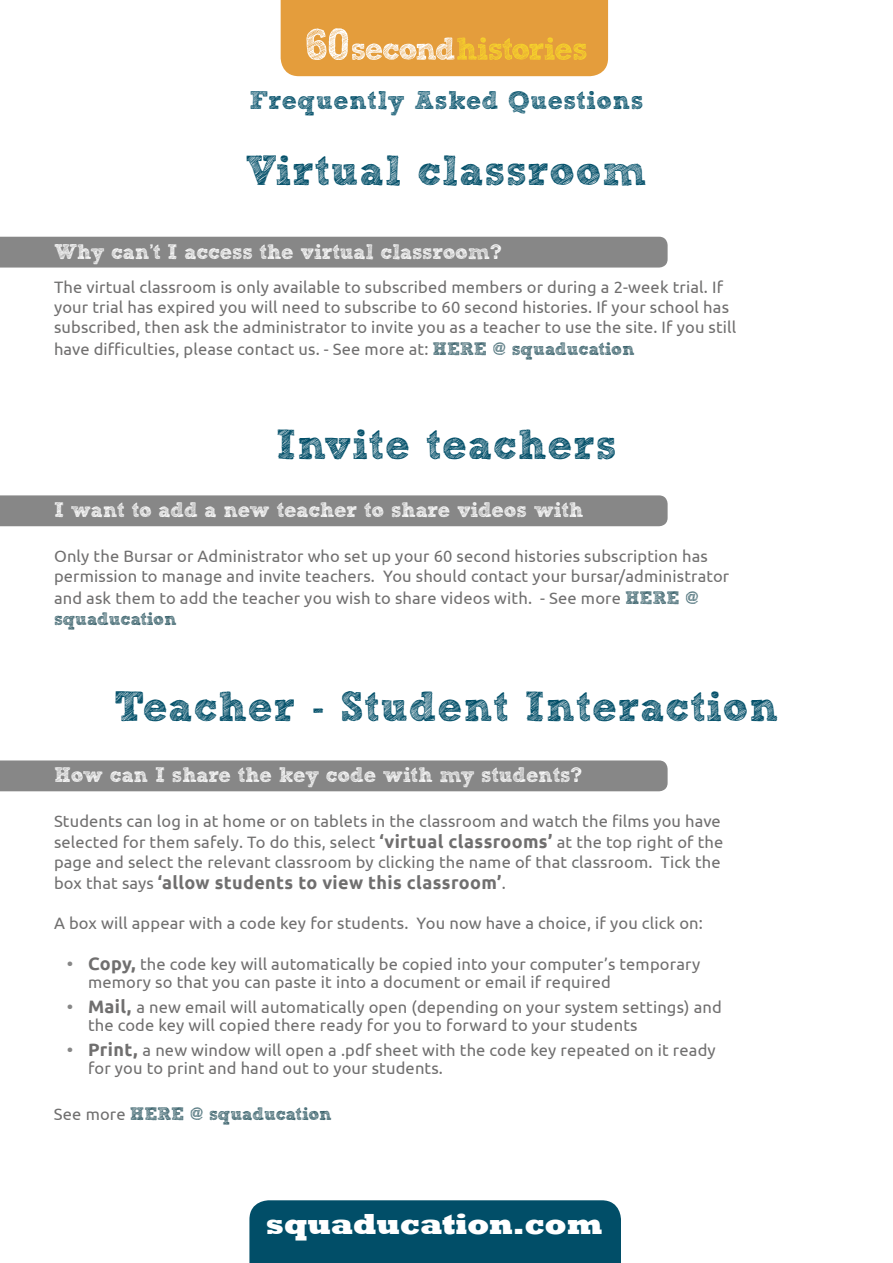
<style>
.page{position:relative;width:893px;height:1263px;background:#fff}
.page>*{position:absolute;margin:0;border:0;box-sizing:border-box;transform-origin:0 0}
.t1{font:700 42px "Sketch Block";letter-spacing:.02em;color:#014e68}
.t2{font:800 29.85px "Rockwell";letter-spacing:-.01em;color:#fff}
.t3{font:700 25.5px "Sketch Block";letter-spacing:.02em;color:#014e68}
.t4{font:700 21px "Sketch Block";letter-spacing:-.01em;color:#fff}
.t5{font:700 18px "Ubuntu";letter-spacing:.02em;color:#706f6f}
.t6{font:700 18px "Sketch Block";letter-spacing:-.01em;color:#345d67}
.t7{font:16.5px/19.8px "Ubuntu";letter-spacing:.01em;color:#706f6f}
.s1{font-family:"Sketch Block";font-weight:700;font-size:18px;color:#345d67}
.s2{font-weight:700;font-size:18px}
.s3{font-weight:400;font-size:16.5px}
.s4{font-size:18px;color:#878787}
.s5{font-family:"Ubuntu";font-weight:400;font-size:16.5px;color:#706f6f}
</style>
<div class="page">
<svg style="left:281px;top:0;width:327px;height:76px;background:#e6a547"></svg>
<div style="left:249px;top:1200px;width:372px;height:63px;background:#014e68"></div>
<div style="left:0;top:237px;width:668px;height:31px;background:#878787"></div>
<div style="left:0;top:495px;width:668px;height:31px;background:#878787"></div>
<div style="left:0;top:760px;width:668px;height:31px;background:#878787"></div>
<h3 class="t3" style="left:250px;top:84px;width:395px">Frequently Asked Questions</h3>
<h1 class="t1" style="left:246px;top:144px;width:403px">Virtual classroom</h1>
<p class="t4" style="left:54px;top:238px;width:449px">Why can’t I access the virtual classroom?</p>
<p class="t7" style="left:54px;top:277px;width:684px">The virtual classroom is only available to subscribed members or during a 2-week trial. If your trial has expired you will need to subscribe to 60 second histories. If your school has subscribed, then ask the administrator to invite you as a teacher to use the site. If you still</p>
<p class="t7" style="left:54px;top:338px;width:582px">have difficulties, please contact us. - See more at: <span class="s1">HERE @ squaducation</span></p>
<h1 class="t1" style="left:276px;top:419px;width:342px">Invite teachers</h1>
<p class="t4" style="left:54px;top:497px;width:531px">I want to add a new teacher to share videos with</p>
<p class="t7" style="left:54px;top:546px;width:677px">Only the Bursar or Administrator who set up your 60 second histories subscription has permission to manage and invite teachers. You should contact your bursar/administrator</p>
<p class="t7" style="left:54px;top:587px;width:646px">and ask them to add the teacher you wish to share videos with. - See more <span class="s1">HERE @</span></p>
<p class="t6" style="left:54px;top:608px;width:124px">squaducation</p>
<h1 class="t1" style="left:114px;top:681px;width:666px">Teacher - Student Interaction</h1>
<p class="t4" style="left:54px;top:762px;width:529px">How can I share the key code with my students?</p>
<p class="t7" style="left:54px;top:811px;width:671px;line-height:20.4px">Students can log in at home or on tablets in the classroom and watch the films you have selected for them safely. To do this, select <span class="s2">‘virtual classrooms’</span> at the top right of the page and select the relevant classroom by clicking the name of that classroom. Tick the</p>
<p class="t5" style="left:54px;top:872px;width:453px"><span class="s3">box that says</span> ‘allow students to view this classroom’<span class="s3">.</span></p>
<p class="t7" style="left:54px;top:912px;width:650px">A box will appear with a code key for students. You now have a choice, if you click on:</p>
<p class="t7" style="left:88px;top:954px;width:614px;line-height:18px;text-indent:-21px"><span class="s4">•</span> <span class="s2">Copy,</span> the code key will automatically be copied into your computer’s temporary memory so that you can paste it into a document or email if required</p>
<p class="t7" style="left:88px;top:997px;width:635px;line-height:18px;text-indent:-21px"><span class="s4">•</span> <span class="s2">Mail,</span> a new email will automatically open (depending on your system settings) and the code key will copied there ready for you to forward to your students</p>
<p class="t7" style="left:88px;top:1041px;width:629px;line-height:18px;text-indent:-21px"><span class="s4">•</span> <span class="s2">Print,</span> a new window will open a .pdf sheet with the code key repeated on it ready for you to print and hand out to your students.</p>
<p class="t6" style="left:54px;top:1102px;width:279px"><span class="s5">See more</span> HERE @ squaducation</p>
<h2 class="t2" style="left:266px;top:1206px;width:338px">squaducation.com</h2>
</div>
